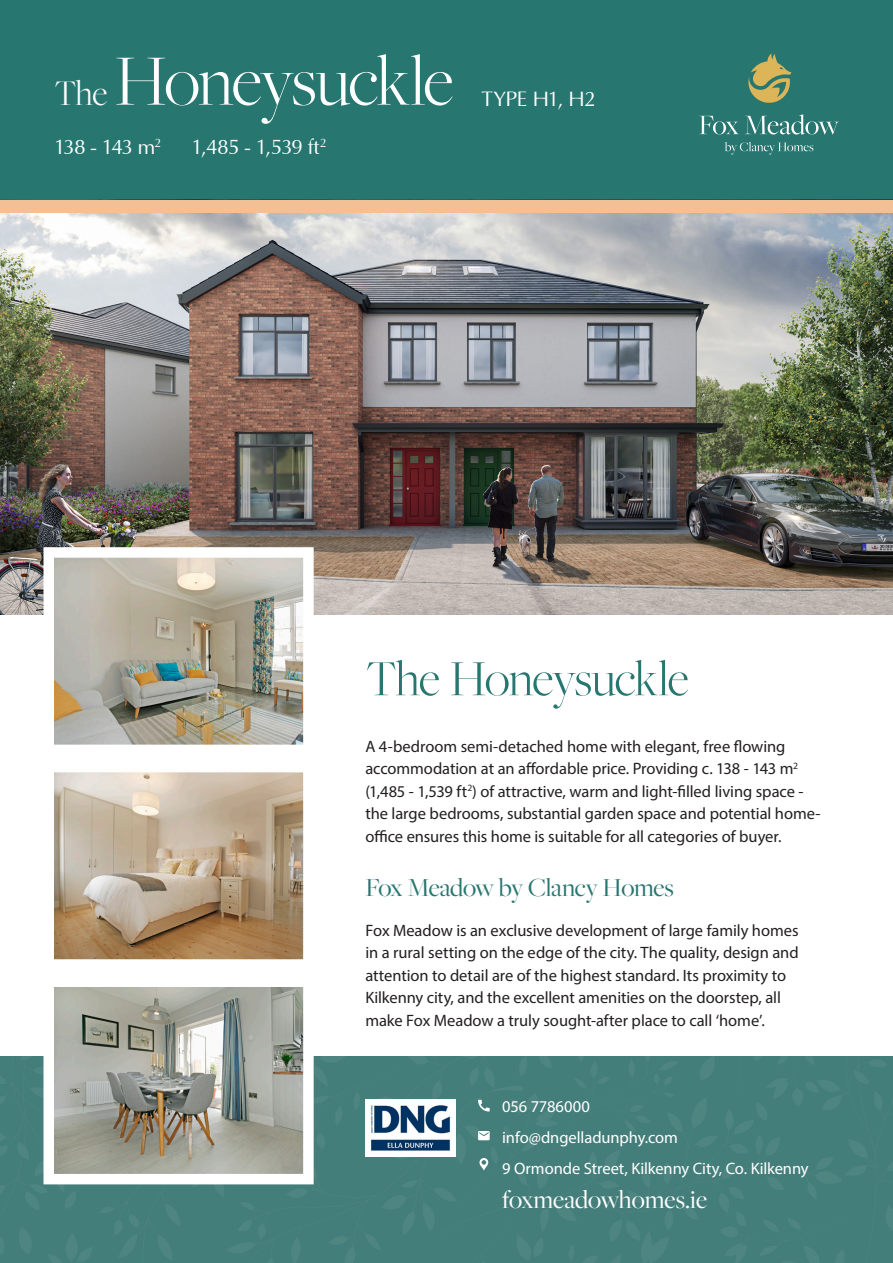
<style>
.page{position:relative;width:893px;height:1263px;background:#fff}
.page>*{position:absolute;margin:0;border:0;box-sizing:border-box;transform-origin:0 0}
.Heading_Large{font:300 75px "Freight Big Pro";letter-spacing:-.02em;color:#fff}
.Heading_Smaller{font:300 52.5px "Freight Big Pro";letter-spacing:-.02em;color:#277670}
.Heading_Tiny{font:27px "Freight Big Pro";letter-spacing:-.015em;color:#277670}
.t1{font:27px "Freight Big Pro";color:#fff}
.Body{font:21px "Optima";letter-spacing:-.04em;color:#fff}
.Body-2{font:16.5px/22.5px "Myriad Pro";letter-spacing:-.005em;color:#231f20}
.t2{font:16.5px/31px "Myriad Pro";letter-spacing:-.005em;color:#fff}
.s1{font-size:37.5px}
</style>
<div class="page">
<div style="left:0;top:0;width:893px;height:200px;background:#277670"></div>
<svg style="left:0;top:1057px;width:893px;height:206px;background:#48807d"></svg>
<svg style="left:699px;top:114px;width:140px;height:21px"></svg>
<svg style="left:725px;top:142px;width:88px;height:13px"></svg>
<svg style="left:748px;top:53px;width:43px;height:50px"></svg>
<img style="left:0;top:213px;width:893px;height:401px">
<div style="left:0;top:200px;width:893px;height:13px;background:#f3bf95"></div>
<img style="left:38px;top:542px;width:281px;height:203px">
<svg style="left:54px;top:772px;width:250px;height:188px;background:#b8a388"></svg>
<svg style="left:38px;top:987px;width:281px;height:203px;background:#a7aba3"></svg>
<p class="Heading_Large" style="left:54px;top:32px;width:401px"><span class="s1">The</span> Honeysuckle</p>
<p class="Body" style="left:54px;top:136px;width:274px">138 - 143 m<sup>2</sup> • 1,485 - 1,539 ft<sup>2</sup></p>
<p class="Body" style="left:482px;top:88px;width:116px">TYPE H1, H2</p>
<p class="Heading_Smaller" style="left:365px;top:645px;width:325px">The Honeysuckle</p>
<p class="Body-2" style="left:365px;top:735px;width:457px">A 4-bedroom semi-detached home with elegant, free flowing accommodation at an affordable price. Providing c. 138 - 143 m<sup>2 </sup>(1,485 - 1,539 ft<sup>2</sup>) of attractive, warm and light-filled living space - the large bedrooms, substantial garden space and potential home&shy;office ensures this home is suitable for all categories of buyer.</p>
<p class="Heading_Tiny" style="left:365px;top:870px;width:310px">Fox Meadow by Clancy Homes</p>
<p class="Body-2" style="left:365px;top:918px;width:435px">Fox Meadow is an exclusive development of large family homes in a rural setting on the edge of the city. The quality, design and attention to detail are of the highest standard. Its proximity to Kilkenny city, and the excellent amenities on the doorstep, all make Fox Meadow a truly sought-after place to call ‘home’.</p>
<p class="t2" style="left:502px;top:1091px;width:308px">056 7786000<br>info@dngelladunphy.com<br>9 Ormonde Street, Kilkenny City, Co. Kilkenny</p>
<h3 class="t1" style="left:502px;top:1182px;width:206px">foxmeadowhomes.ie</h3>
</div>
